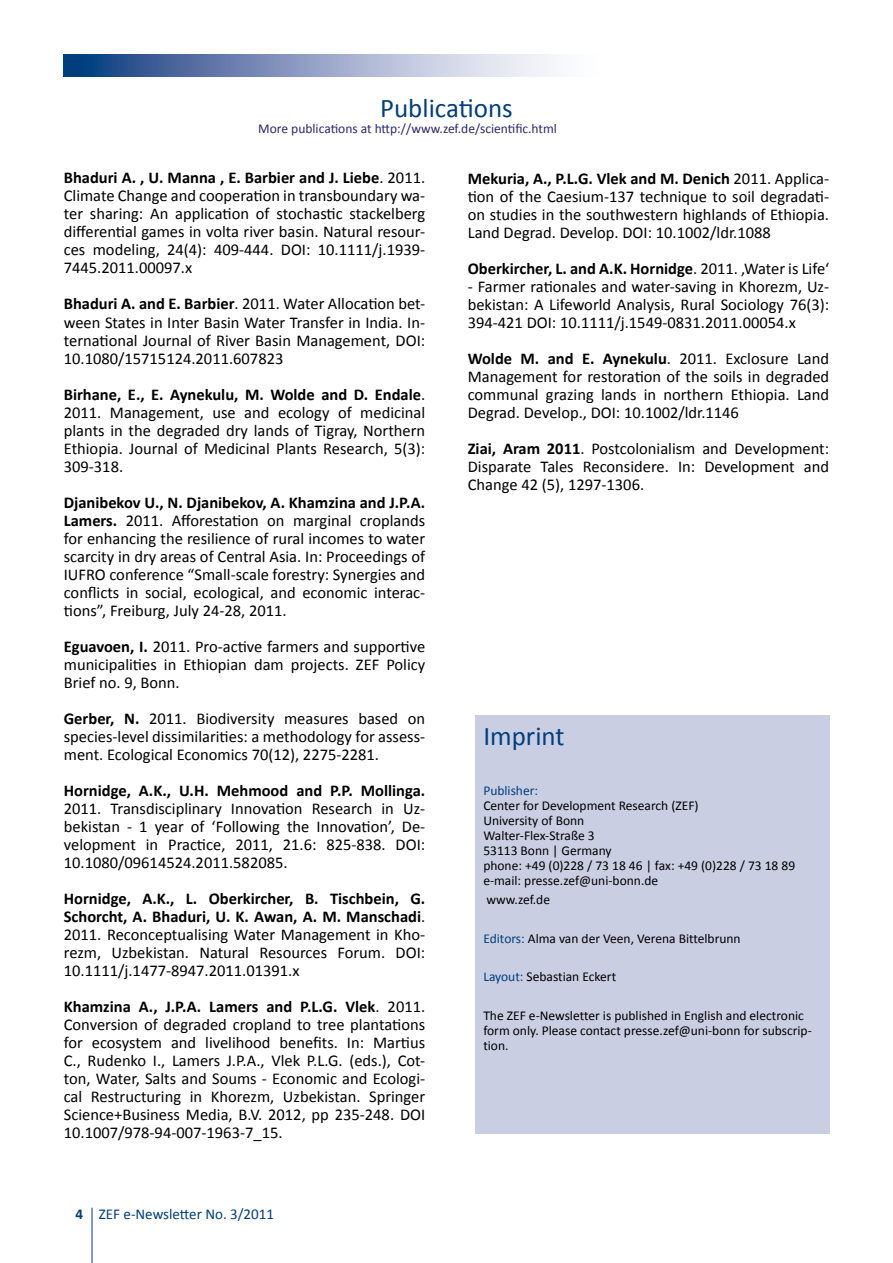
<style>
.page{position:relative;width:893px;height:1263px;background:#fff}
.page>*{position:absolute;margin:0;border:0;box-sizing:border-box;transform-origin:0 0}
.t1{font:27px "Calibri";color:#003e7e}
.t2{font:16.5px/18px "Calibri";color:#000;text-align:justify}
.t3{font:700 16.5px "Calibri";color:#000}
.t4{font:15px "Calibri";color:#003e7e}
.t5{font:13.5px/15px "Calibri";color:#000}
.t6{font:13.5px "Calibri";color:#2b286d}
.t7{font:13.5px "Calibri";color:#003e7e}
.s1{font-weight:700}
.s2{font-weight:400}
.s3{color:#003e7e}
</style>
<div class="page">
<svg style="left:64px;top:55px;width:487px;height:21px;background:#8a9cc0"></svg>
<hr style="left:92px;top:1208px;width:1px;height:55px;background:#003e7e">
<div style="left:475px;top:715px;width:354px;height:418px;background:#c9cee2"></div>
<h1 class="t1" style="left:380px;top:91px;width:134px">Publications</h1>
<p class="t6" style="left:258px;top:120px;width:300px">More publications at http://www.zef.de/scientific.html</p>
<p class="t2" style="left:64px;top:168px;width:363px"><span class="s1">Bhaduri A. , U. Manna , E. Barbier and J. Liebe</span>. 2011.<br>Climate Change and cooperation in transboundary wa&shy;ter sharing: An application of stochastic stackelberg differential games in volta river basin. Natural resour&shy;ces modeling, 24(4): 409-444. DOI: 10.1111/j.1939- 7445.2011.00097.x</p>
<p class="t2" style="left:64px;top:294px;width:363px"><span class="s1">Bhaduri A. and E. Barbier</span>. 2011. Water Allocation bet&shy;ween States in Inter Basin Water Transfer in India. In&shy;ternational Journal of River Basin Management, DOI:<br>10.1080/15715124.2011.607823</p>
<p class="t2" style="left:64px;top:384px;width:363px"><span class="s1">Birhane, E., E. Aynekulu, M. Wolde and D. Endale</span>.<br>2011. Management, use and ecology of medicinal plants in the degraded dry lands of Tigray, Northern Ethiopia. Journal of Medicinal Plants Research, 5(3):<br>309-318.</p>
<p class="t2" style="left:64px;top:492px;width:363px"><span class="s1">Djanibekov U., N. Djanibekov, A. Khamzina and J.P.A.<br>Lamers.</span> 2011. Afforestation on marginal croplands for enhancing the resilience of rural incomes to water scarcity in dry areas of Central Asia. In: Proceedings of IUFRO conference “Small-scale forestry: Synergies and conflicts in social, ecological, and economic interac&shy;tions”, Freiburg, July 24-28, 2011.</p>
<p class="t2" style="left:64px;top:636px;width:363px"><span class="s1">Eguavoen, I.</span> 2011. Pro-active farmers and supportive municipalities in Ethiopian dam projects. ZEF Policy Brief no. 9, Bonn.</p>
<p class="t2" style="left:64px;top:708px;width:363px"><span class="s1">Gerber, N.</span> 2011. Biodiversity measures based on species-level dissimilarities: a methodology for assess&shy;ment. Ecological Economics 70(12), 2275-2281.</p>
<p class="t3" style="left:64px;top:780px;width:363px">Hornidge, A.K., U.H. Mehmood and P.P. Mollinga.</p>
<p class="t2" style="left:64px;top:798px;width:363px">2011. Transdisciplinary Innovation Research in Uz&shy;bekistan - 1 year of ‘Following the Innovation’, De&shy;velopment in Practice, 2011, 21.6: 825-838. DOI:<br>10.1080/09614524.2011.582085.</p>
<p class="t2" style="left:64px;top:888px;width:363px"><span class="s1">Hornidge, A.K., L. Oberkircher, B. Tischbein, G.<br>Schorcht, A. Bhaduri, U. K. Awan, A. M. Manschadi</span>.<br>2011. Reconceptualising Water Management in Kho&shy;rezm, Uzbekistan. Natural Resources Forum. DOI:<br>10.1111/j.1477-8947.2011.01391.x</p>
<p class="t2" style="left:64px;top:996px;width:363px"><span class="s1">Khamzina A., J.P.A. Lamers and P.L.G. Vlek</span>. 2011.<br>Conversion of degraded cropland to tree plantations for ecosystem and livelihood benefits. In: Martius C., Rudenko I., Lamers J.P.A., Vlek P.L.G. (eds.), Cot&shy;ton, Water, Salts and Soums - Economic and Ecologi&shy;cal Restructuring in Khorezm, Uzbekistan. Springer Science+Business Media, B.V. 2012, pp 235-248. DOI 10.1007/978-94-007-1963-7_15.</p>
<p class="t2" style="left:468px;top:168px;width:363px"><span class="s1">Mekuria, A., P.L.G. Vlek and M. Denich</span> 2011. Applica&shy;tion of the Caesium-137 technique to soil degradati&shy;on studies in the southwestern highlands of Ethiopia.<br>Land Degrad. Develop. DOI: 10.1002/ldr.1088</p>
<p class="t3" style="left:468px;top:258px;width:363px">Oberkircher, L. and A.K. Hornidge<span class="s2">. 2011. ‚Water is Life‘</span></p>
<p class="t2" style="left:468px;top:276px;width:363px">- Farmer rationales and water-saving in Khorezm, Uz&shy;bekistan: A Lifeworld Analysis, Rural Sociology 76(3):<br>394-421 DOI: 10.1111/j.1549-0831.2011.00054.x</p>
<p class="t2" style="left:468px;top:348px;width:363px"><span class="s1">Wolde M. and E. Aynekulu</span>. 2011. Exclosure Land Management for restoration of the soils in degraded communal grazing lands in northern Ethiopia. Land Degrad. Develop., DOI: 10.1002/ldr.1146</p>
<p class="t2" style="left:468px;top:438px;width:363px"><span class="s1">Ziai, Aram 2011</span>. Postcolonialism and Development:<br>Disparate Tales Reconsidere. In: Development and Change 42 (5), 1297-1306.</p>
<h1 class="t1" style="left:483px;top:719px;width:83px">Imprint</h1>
<p class="t7" style="left:483px;top:782px;width:56px">Publisher:</p>
<p class="t5" style="left:483px;top:797px;width:313px">Center for Development Research (ZEF)<br>University of Bonn<br>Walter-Flex-Straße 3<br>53113 Bonn | Germany<br>phone: +49 (0)228 / 73 18 46 | fax: +49 (0)228 / 73 18 89 e-mail: presse.zef@uni-bonn.de</p>
<p class="t5" style="left:486px;top:891px;width:65px">www.zef.de</p>
<p class="t5" style="left:483px;top:930px;width:259px"><span class="s3">Editors:</span> Alma van der Veen, Verena Bittelbrunn</p>
<p class="t5" style="left:483px;top:968px;width:134px"><span class="s3">Layout:</span> Sebastian Eckert</p>
<p class="t5" style="left:483px;top:1007px;width:330px">The ZEF e-Newsletter is published in English and electronic form only. Please contact presse.zef@uni-bonn for subscrip&shy;tion.</p>
<p class="t4" style="left:75px;top:1205px;width:200px"><span class="s1">4</span> ZEF e-Newsletter No. 3/2011</p>
</div>
